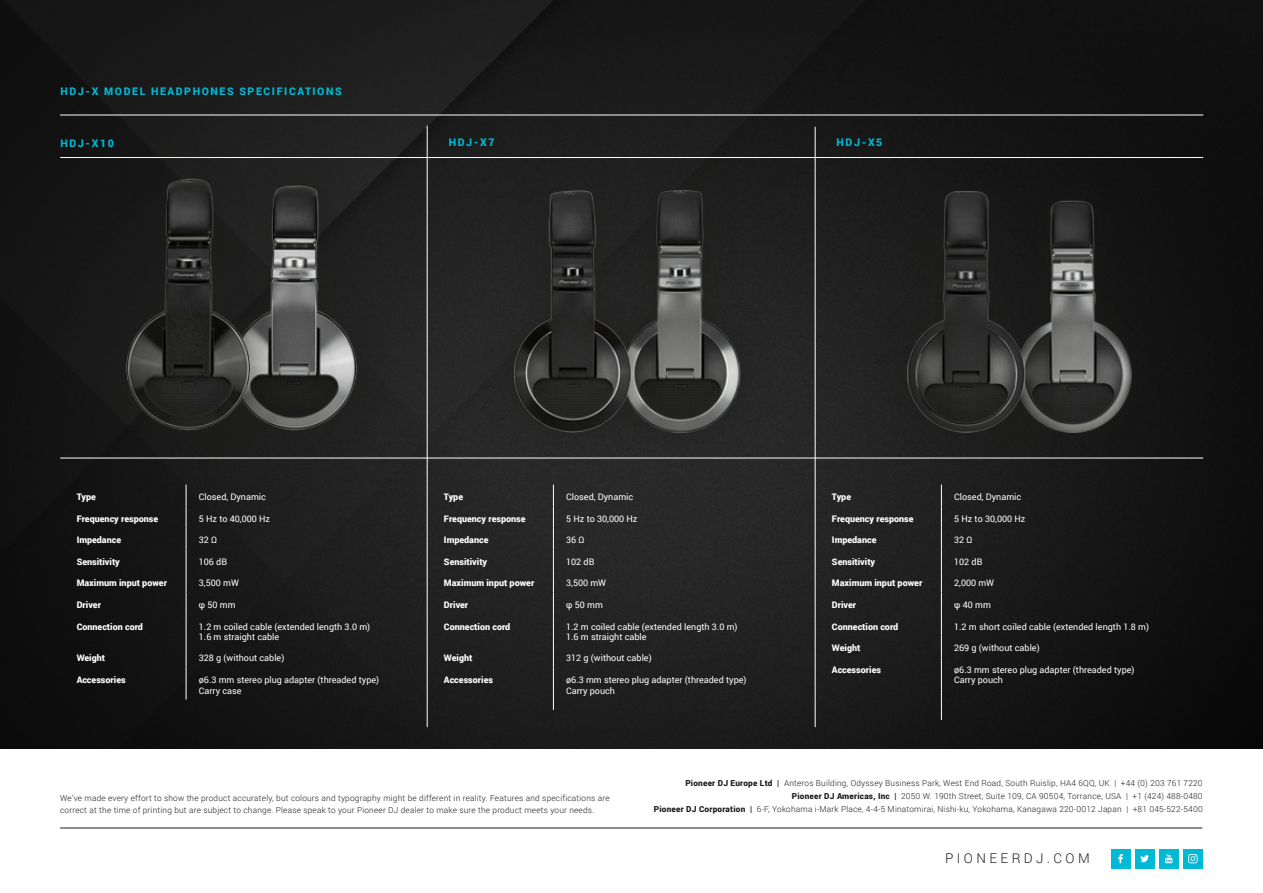
<style>
.page{position:relative;width:1263px;height:893px;background:#fff}
.page>*{position:absolute;margin:0;border:0;box-sizing:border-box;transform-origin:0 0}
.t1{font:300 13.5px "Roboto";letter-spacing:.25em;color:#1d1d1b}
.t2{font:900 10.5px "Roboto";letter-spacing:.15em;color:#00b9d4}
.t3{font:9px/10.5px "Roboto";color:#fff}
.t4{font:900 9px "Roboto";color:#fff}
.t5{font:300 8.25px/13px "Roboto";letter-spacing:.025em;color:#1d1d1b;text-align:right}
.s1{font-weight:900}
</style>
<div class="page">
<img style="left:0;top:0;width:1263px;height:748px">
<hr style="left:60px;top:828px;width:1142px;height:1px;background:#1d1d1b">
<div style="left:1159px;top:849px;width:19px;height:19px;background:#00b9d4"></div>
<svg style="left:1165px;top:854px;width:7px;height:9px"></svg>
<div style="left:1111px;top:849px;width:19px;height:19px;background:#00b9d4"></div>
<svg style="left:1118px;top:854px;width:5px;height:9px"></svg>
<div style="left:1135px;top:849px;width:19px;height:19px;background:#00b9d4"></div>
<svg style="left:1140px;top:855px;width:9px;height:7px"></svg>
<div style="left:1183px;top:849px;width:19px;height:19px;background:#00b9d4"></div>
<svg style="left:1188px;top:854px;width:9px;height:9px"></svg>
<hr style="left:60px;top:157px;width:1143px;height:1px;background:#fff">
<hr style="left:427px;top:126px;width:1px;height:601px;background:#fff">
<hr style="left:815px;top:127px;width:1px;height:600px;background:#fff">
<svg style="left:186px;top:492px;width:1px;height:122px"></svg>
<hr style="left:186px;top:614px;width:1px;height:32px;background:#fff">
<svg style="left:186px;top:646px;width:1px;height:22px"></svg>
<hr style="left:186px;top:668px;width:1px;height:31px;background:#fff">
<svg style="left:553px;top:501px;width:1px;height:113px"></svg>
<hr style="left:553px;top:614px;width:1px;height:32px;background:#fff">
<svg style="left:553px;top:646px;width:1px;height:22px"></svg>
<hr style="left:553px;top:668px;width:1px;height:42px;background:#fff">
<svg style="left:941px;top:500px;width:1px;height:157px"></svg>
<hr style="left:941px;top:657px;width:1px;height:32px;background:#fff">
<hr style="left:941px;top:689px;width:1px;height:31px;background:#fff">
<hr style="left:60px;top:458px;width:1143px;height:1px;background:#fff">
<hr style="left:60px;top:115px;width:1143px;height:1px;background:#fff">
<img style="left:971px;top:140px;width:203px;height:362px">
<img style="left:865px;top:138px;width:202px;height:362px">
<img style="left:674px;top:138px;width:106px;height:363px">
<img style="left:472px;top:138px;width:202px;height:363px">
<img style="left:289px;top:129px;width:106px;height:363px">
<img style="left:87px;top:129px;width:202px;height:363px">
<p class="t2" style="left:60px;top:84px;width:283px">HDJ-X MODEL HEADPHONES SPECIFICATIONS</p>
<p class="t2" style="left:60px;top:136px;width:55px">HDJ-X10</p>
<p class="t2" style="left:449px;top:135px;width:47px">HDJ-X7</p>
<p class="t2" style="left:837px;top:135px;width:47px">HDJ-X5</p>
<p class="t4" style="left:77px;top:490px;width:21px">Type</p>
<p class="t3" style="left:199px;top:491px;width:69px">Closed, Dynamic</p>
<p class="t4" style="left:77px;top:512px;width:83px">Frequency response</p>
<p class="t3" style="left:199px;top:513px;width:73px">5 Hz to 40,000 Hz</p>
<p class="t4" style="left:77px;top:534px;width:46px">Impedance</p>
<p class="t3" style="left:199px;top:534px;width:20px">32 Ω</p>
<p class="t4" style="left:77px;top:555px;width:45px">Sensitivity</p>
<p class="t3" style="left:199px;top:556px;width:30px">106 dB</p>
<p class="t4" style="left:77px;top:577px;width:92px">Maximum input power</p>
<p class="t3" style="left:199px;top:578px;width:42px">3,500 mW</p>
<p class="t4" style="left:77px;top:598px;width:26px">Driver</p>
<p class="t3" style="left:199px;top:599px;width:38px">φ 50 mm</p>
<p class="t4" style="left:77px;top:620px;width:68px">Connection cord</p>
<p class="t3" style="left:199px;top:621px;width:173px">1.2 m coiled cable (extended length 3.0 m)<br>1.6 m straight cable</p>
<p class="t4" style="left:77px;top:652px;width:30px">Weight</p>
<p class="t3" style="left:199px;top:653px;width:87px">328 g (without cable)</p>
<p class="t4" style="left:77px;top:673px;width:51px">Accessories</p>
<p class="t3" style="left:199px;top:674px;width:182px">ø6.3 mm stereo plug adapter (threaded type)<br>Carry case</p>
<p class="t4" style="left:444px;top:490px;width:21px">Type</p>
<p class="t3" style="left:566px;top:491px;width:69px">Closed, Dynamic</p>
<p class="t4" style="left:444px;top:512px;width:83px">Frequency response</p>
<p class="t3" style="left:566px;top:513px;width:73px">5 Hz to 30,000 Hz</p>
<p class="t4" style="left:444px;top:534px;width:46px">Impedance</p>
<p class="t3" style="left:566px;top:534px;width:20px">36 Ω</p>
<p class="t4" style="left:444px;top:555px;width:45px">Sensitivity</p>
<p class="t3" style="left:566px;top:556px;width:30px">102 dB</p>
<p class="t4" style="left:444px;top:577px;width:92px">Maximum input power</p>
<p class="t3" style="left:566px;top:578px;width:42px">3,500 mW</p>
<p class="t4" style="left:444px;top:598px;width:26px">Driver</p>
<p class="t3" style="left:566px;top:599px;width:38px">φ 50 mm</p>
<p class="t4" style="left:444px;top:620px;width:68px">Connection cord</p>
<p class="t3" style="left:566px;top:621px;width:173px">1.2 m coiled cable (extended length 3.0 m)<br>1.6 m straight cable</p>
<p class="t4" style="left:444px;top:652px;width:30px">Weight</p>
<p class="t3" style="left:566px;top:653px;width:87px">312 g (without cable)</p>
<p class="t4" style="left:444px;top:673px;width:51px">Accessories</p>
<p class="t3" style="left:566px;top:674px;width:182px">ø6.3 mm stereo plug adapter (threaded type)<br>Carry pouch</p>
<p class="t4" style="left:832px;top:490px;width:21px">Type</p>
<p class="t3" style="left:954px;top:491px;width:69px">Closed, Dynamic</p>
<p class="t4" style="left:832px;top:512px;width:83px">Frequency response</p>
<p class="t3" style="left:954px;top:513px;width:73px">5 Hz to 30,000 Hz</p>
<p class="t4" style="left:832px;top:534px;width:46px">Impedance</p>
<p class="t3" style="left:954px;top:534px;width:20px">32 Ω</p>
<p class="t4" style="left:832px;top:555px;width:45px">Sensitivity</p>
<p class="t3" style="left:954px;top:556px;width:30px">102 dB</p>
<p class="t4" style="left:832px;top:577px;width:92px">Maximum input power</p>
<p class="t3" style="left:954px;top:578px;width:42px">2,000 mW</p>
<p class="t4" style="left:832px;top:598px;width:26px">Driver</p>
<p class="t3" style="left:954px;top:599px;width:38px">φ 40 mm</p>
<p class="t4" style="left:832px;top:620px;width:68px">Connection cord</p>
<p class="t3" style="left:954px;top:621px;width:196px">1.2 m short coiled cable (extended length 1.8 m)</p>
<p class="t4" style="left:832px;top:641px;width:30px">Weight</p>
<p class="t3" style="left:954px;top:642px;width:87px">269 g (without cable)</p>
<p class="t4" style="left:832px;top:663px;width:51px">Accessories</p>
<p class="t3" style="left:954px;top:664px;width:182px">ø6.3 mm stereo plug adapter (threaded type)<br>Carry pouch</p>
<p class="t5" style="left:60px;top:791px;width:551px;line-height:12px;text-align:left">We’ve made every effort to show the product accurately, but colours and typography might be different in reality. Features and specifications are correct at the time of printing but are subject to change. Please speak to your Pioneer DJ dealer to make sure the product meets your needs.</p>
<p class="t5" style="left:654px;top:776px;width:550px"><span class="s1">Pioneer DJ Europe Ltd |</span> Anteros Building, Odyssey Business Park, West End Road, South Ruislip, HA4 6QQ, UK | +44 (0) 203 761 7220<br><span class="s1">Pioneer DJ Americas, Inc |</span> 2050 W. 190th Street, Suite 109, CA 90504, Torrance, USA | +1 (424) 488-0480<br><span class="s1">Pioneer DJ Corporation |</span> 6-F, Yokohama i-Mark Place, 4-4-5 Minatomirai, Nishi-ku, Yokohama, Kanagawa 220-0012 Japan | +81 045-522-5400</p>
<h1 class="t1" style="left:945px;top:849px;width:146px">PIONEERDJ.COM</h1>
</div>
